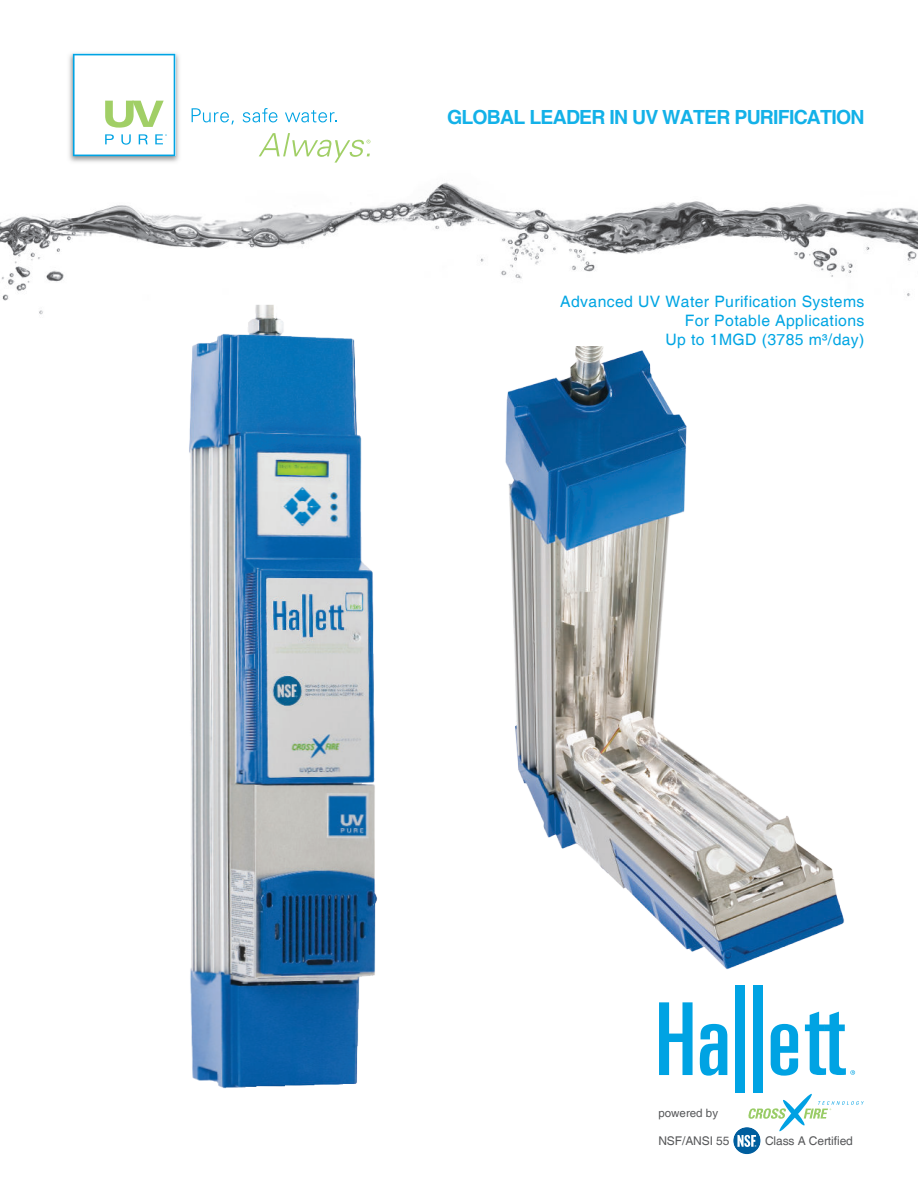
<style>
.page{position:relative;width:918px;height:1188px;background:#fff}
.page>*{position:absolute;margin:0;border:0;box-sizing:border-box;transform-origin:0 0}
.t1{font:700 19.5px "Helvetica";letter-spacing:-.04em;color:#13b1e8}
.t2{font:15.75px/18.9px "Helvetica";letter-spacing:.025em;color:#00a5e3;text-align:right}
.t3{font:12px "Helvetica";letter-spacing:-.01em;color:#57585a}
.t4{font:11.55px "Helvetica";color:#57585a}
</style>
<div class="page">
<img style="left:0;top:156px;width:918px;height:159px">
<img style="left:505px;top:347px;width:339px;height:623px">
<img style="left:189px;top:305px;width:188px;height:784px">
<svg style="left:659px;top:1002px;width:34px;height:73px"></svg>
<svg style="left:700px;top:1024px;width:27px;height:52px"></svg>
<div style="left:736px;top:985px;width:9px;height:108px;background:#00a3e3"></div>
<div style="left:753px;top:985px;width:10px;height:108px;background:#00a3e3"></div>
<svg style="left:771px;top:1024px;width:27px;height:52px"></svg>
<svg style="left:805px;top:1012px;width:50px;height:63px"></svg>
<img style="left:66px;top:53px;width:117px;height:113px">
<svg style="left:73px;top:54px;width:102px;height:102px"></svg>
<svg style="left:192px;top:108px;width:42px;height:17px"></svg>
<svg style="left:243px;top:108px;width:34px;height:14px"></svg>
<svg style="left:285px;top:110px;width:52px;height:12px"></svg>
<svg style="left:259px;top:133px;width:111px;height:30px"></svg>
<div style="left:733px;top:1127px;width:28px;height:27px;background:#005e9e;border-radius:50%"></div>
<svg style="left:737px;top:1093px;width:127px;height:54px"></svg>
<p class="t1" style="left:447px;top:110px;width:419px">GLOBAL LEADER IN UV WATER PURIFICATION</p>
<p class="t2" style="left:560px;top:294px;width:306px">Advanced UV Water Purification Systems<br>For Potable Applications<br>Up to 1MGD (3785 m³/day)</p>
<p class="t4" style="left:658px;top:1108px;width:61px">powered by</p>
<p class="t3" style="left:658px;top:1134px;width:73px">NSF/ANSI 55</p>
<p class="t3" style="left:765px;top:1134px;width:89px">Class A Certified</p>
</div>
